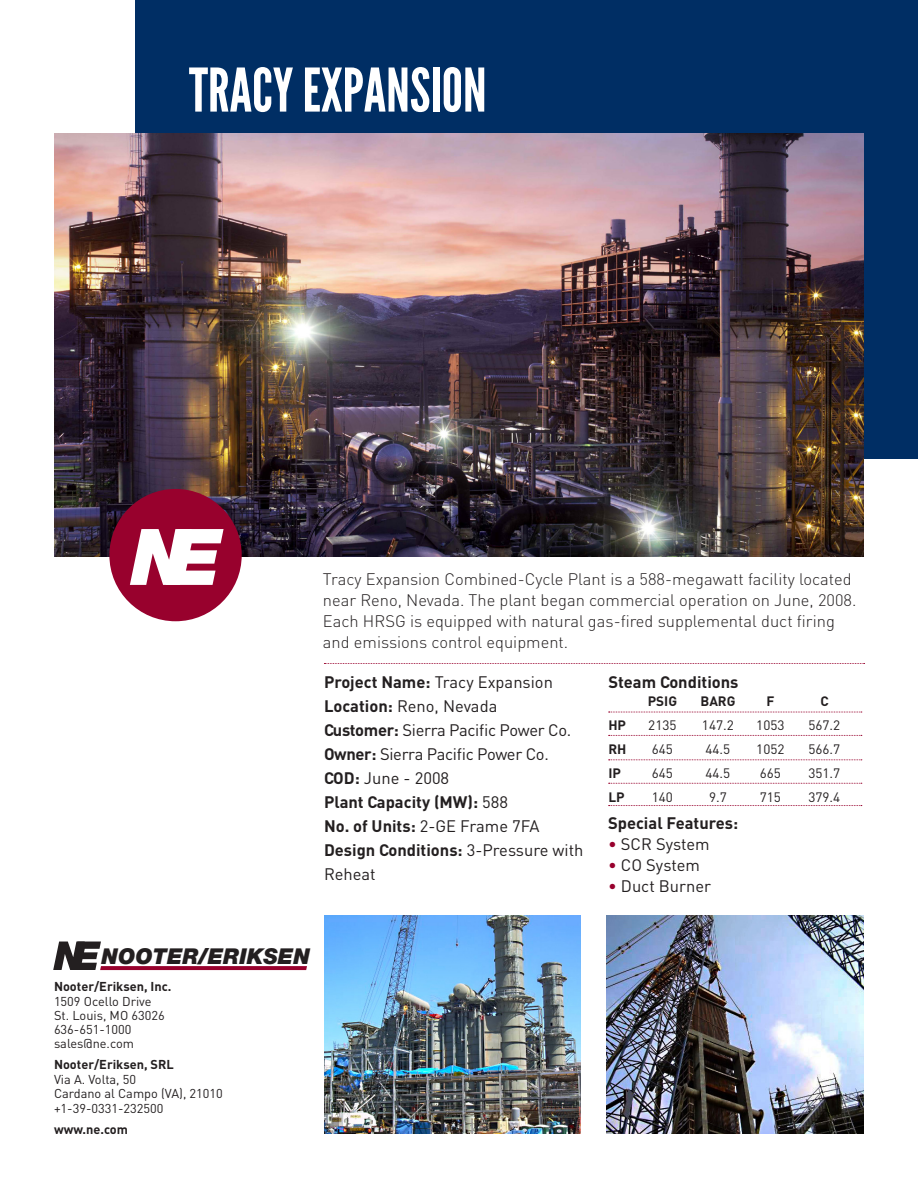
<style>
.page{position:relative;width:918px;height:1188px;background:#fff}
.page>*{position:absolute;margin:0;border:0;box-sizing:border-box;transform-origin:0 0}
.t1{font:60px "League Gothic";color:#fff}
.t2{font:italic 900 21.9px "Helvetica Neue";color:#231f20}
.t3{font:300 16.5px/21px "DIN";color:#231f20}
.t4{font:16.5px/24px "DIN";color:#231f20}
.t5{font:16.5px "DIN";letter-spacing:-.02em;color:#231f20}
.t6{font:700 16.5px "DIN";color:#231f20}
.t7{font:13.5px "DIN";color:#231f20}
.t8{font:700 13.5px "DIN";color:#231f20}
.t9{font:12.75px "DIN";color:#231f20}
.t10{font:700 12.75px "DIN";color:#231f20}
.s1{font-weight:700}
.s2{font-weight:400}
.s3{color:#98012d}
</style>
<div class="page">
<img style="left:607px;top:916px;width:256px;height:218px">
<div style="left:135px;top:0;width:783px;height:459px;background:#002e64"></div>
<img style="left:54px;top:134px;width:810px;height:422px">
<div style="left:109px;top:489px;width:133px;height:132px;background:#98012d;border-radius:50%"></div>
<svg style="left:130px;top:529px;width:94px;height:56px"></svg>
<svg style="left:53px;top:942px;width:254px;height:28px"></svg>
<svg style="left:609px;top:712px;width:253px;height:1px"></svg>
<svg style="left:609px;top:735px;width:253px;height:1px"></svg>
<svg style="left:609px;top:759px;width:253px;height:1px"></svg>
<svg style="left:609px;top:783px;width:253px;height:1px"></svg>
<svg style="left:609px;top:805px;width:253px;height:1px"></svg>
<svg style="left:324px;top:663px;width:541px;height:1px"></svg>
<img style="left:324px;top:916px;width:256px;height:218px">
<p class="t1" style="left:189px;top:54px;width:299px">TRACY EXPANSION</p>
<p class="t3" style="left:323px;top:568px;width:535px">Tracy Expansion Combined-Cycle Plant is a 588-megawatt facility located near Reno, Nevada. The plant began commercial operation on June, 2008.<br>Each HRSG is equipped with natural gas-fired supplemental duct firing and emissions control equipment.</p>
<p class="t6" style="left:608px;top:672px;width:132px">Steam Conditions</p>
<p class="t8" style="left:648px;top:693px;width:31px">PSIG</p>
<p class="t8" style="left:700px;top:693px;width:36px">BARG</p>
<p class="t8" style="left:766px;top:693px;width:9px">F</p>
<p class="t8" style="left:821px;top:693px;width:9px">C</p>
<p class="t8" style="left:608px;top:717px;width:19px">HP</p>
<p class="t7" style="left:648px;top:717px;width:30px">2135</p>
<p class="t7" style="left:702px;top:717px;width:33px">147.2</p>
<p class="t7" style="left:756px;top:717px;width:30px">1053</p>
<p class="t7" style="left:808px;top:717px;width:33px">567.2</p>
<p class="t8" style="left:608px;top:741px;width:20px">RH</p>
<p class="t7" style="left:652px;top:741px;width:23px">645</p>
<p class="t7" style="left:706px;top:741px;width:26px">44.5</p>
<p class="t7" style="left:756px;top:741px;width:30px">1052</p>
<p class="t7" style="left:808px;top:741px;width:33px">566.7</p>
<p class="t8" style="left:608px;top:765px;width:14px">IP</p>
<p class="t7" style="left:652px;top:765px;width:23px">645</p>
<p class="t7" style="left:706px;top:765px;width:26px">44.5</p>
<p class="t7" style="left:760px;top:765px;width:23px">665</p>
<p class="t7" style="left:808px;top:765px;width:33px">351.7</p>
<p class="t8" style="left:608px;top:789px;width:18px">LP</p>
<p class="t7" style="left:652px;top:789px;width:23px">140</p>
<p class="t7" style="left:709px;top:789px;width:19px">9.7</p>
<p class="t7" style="left:760px;top:789px;width:23px">715</p>
<p class="t7" style="left:808px;top:789px;width:33px">379.4</p>
<p class="t4" style="left:324px;top:670px;width:230px"><span class="s1">Project Name:</span> Tracy Expansion</p>
<p class="t4" style="left:324px;top:694px;width:175px"><span class="s1">Location:</span> Reno, Nevada</p>
<p class="t5" style="left:324px;top:720px;width:249px"><span class="s1">Customer:</span> Sierra Pacific Power Co.</p>
<p class="t5" style="left:324px;top:744px;width:226px"><span class="s1">Owner:</span> Sierra Pacific Power Co.</p>
<p class="t4" style="left:324px;top:766px;width:127px"><span class="s1">COD:</span> June - 2008</p>
<p class="t6" style="left:324px;top:791px;width:186px">Plant Capacity (MW): <span class="s2">588</span></p>
<p class="t4" style="left:324px;top:814px;width:217px"><span class="s1">No. of Units:</span> 2-GE Frame 7FA</p>
<p class="t4" style="left:324px;top:838px;width:261px"><span class="s1">Design Conditions:</span> 3-Pressure with<br>Reheat</p>
<p class="t6" style="left:608px;top:812px;width:132px">Special Features:</p>
<p class="t4" style="left:608px;top:831px;width:103px"><span class="s3">•</span> SCR System</p>
<p class="t4" style="left:608px;top:852px;width:93px"><span class="s3">•</span> CO System</p>
<p class="t4" style="left:608px;top:873px;width:105px"><span class="s3">•</span> Duct Burner</p>
<h2 class="t2" style="left:101px;top:942px;width:210px">NOOTER/ERIKSEN</h2>
<p class="t10" style="left:54px;top:978px;width:119px">Nooter/Eriksen, Inc.</p>
<p class="t9" style="left:54px;top:993px;width:99px">1509 Ocello Drive</p>
<p class="t9" style="left:54px;top:1007px;width:112px">St. Louis, MO 63026</p>
<p class="t9" style="left:54px;top:1022px;width:79px">636-651-1000</p>
<p class="t9" style="left:54px;top:1036px;width:82px">sales@ne.com</p>
<p class="t10" style="left:54px;top:1056px;width:121px">Nooter/Eriksen, SRL</p>
<p class="t9" style="left:54px;top:1071px;width:84px">Via A. Volta, 50</p>
<p class="t9" style="left:54px;top:1085px;width:170px">Cardano al Campo (VA), 21010</p>
<p class="t9" style="left:54px;top:1100px;width:111px">+1-39-0331-232500</p>
<p class="t10" style="left:54px;top:1121px;width:76px">www.ne.com</p>
</div>
